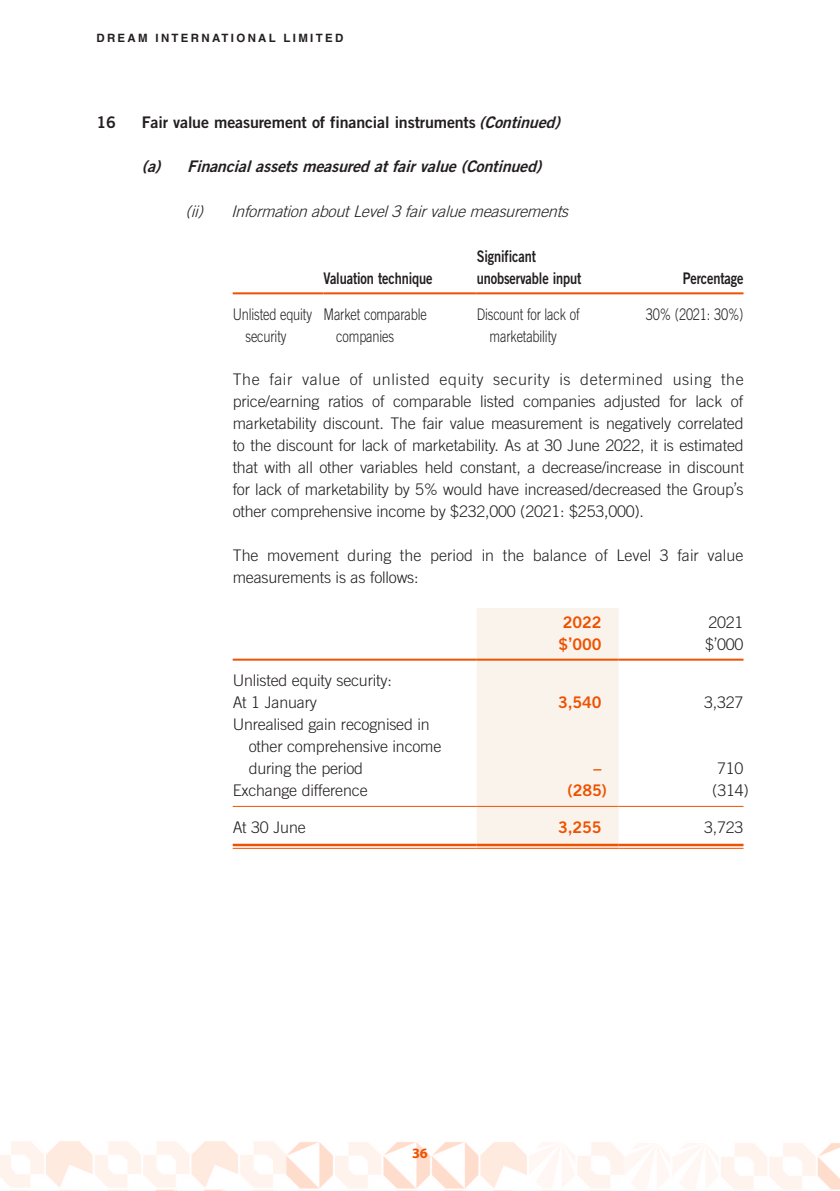
<style>
.page{position:relative;width:840px;height:1191px;background:#fff}
.page>*{position:absolute;margin:0;border:0;box-sizing:border-box;transform-origin:0 0}
.t1{font:300 16px/22px "Trade Gothic LT Std";letter-spacing:-.01em;color:#231f20}
.t2{font:300 16px/22px "Trade Gothic LT Std";letter-spacing:-.01em;color:#231f20;scale:.8 1}
.t3{font:16px/22px "Trade Gothic LT Std Bd 2";letter-spacing:-.01em;color:#231f20;scale:.8 1}
.t4{font:16px "Trade Gothic LT Std Bd 2";letter-spacing:-.01em;color:#231f20}
.t5{font:italic 16px "Trade Gothic LT Std Bd 2";color:#231f20}
.t6{font:italic 300 16px "Trade Gothic LT Std";color:#231f20}
.t7{font:16px "Trade Gothic LT Std Bd 2";letter-spacing:-.01em;color:#ed5200}
.t8{font:700 14.4px "Myriad Pro";color:#ed5200}
.t9{font:700 11.4px "Helvetica LT Std";letter-spacing:.2em;color:#231f20}
.s1{font-style:italic}
</style>
<div class="page">
<img style="left:0;top:292px;width:839px;height:899px">
<hr style="left:232px;top:292px;width:91px;height:2px;background:#ed5200">
<hr style="left:323px;top:292px;width:153px;height:2px;background:#ed5200">
<hr style="left:476px;top:292px;width:153px;height:2px;background:#ed5200">
<hr style="left:629px;top:292px;width:114px;height:2px;background:#ed5200">
<div style="left:476px;top:608px;width:142px;height:240px;background:#faf3ec"></div>
<hr style="left:232px;top:658px;width:244px;height:2px;background:#ed5200">
<hr style="left:476px;top:658px;width:142px;height:2px;background:#ed5200">
<hr style="left:618px;top:658px;width:125px;height:2px;background:#ed5200">
<hr style="left:232px;top:806px;width:244px;height:1px;background:#ed5200">
<hr style="left:476px;top:806px;width:142px;height:1px;background:#ed5200">
<hr style="left:618px;top:806px;width:125px;height:1px;background:#ed5200">
<hr style="left:232px;top:843px;width:244px;height:3px;background:#ed5200">
<hr style="left:232px;top:848px;width:244px;height:1px;background:#ed5200">
<hr style="left:476px;top:843px;width:142px;height:3px;background:#ed5200">
<hr style="left:476px;top:848px;width:142px;height:1px;background:#ed5200">
<hr style="left:618px;top:843px;width:125px;height:3px;background:#ed5200">
<hr style="left:618px;top:848px;width:125px;height:1px;background:#ed5200">
<p class="t9" style="left:96px;top:31px;width:248px">DREAM INTERNATIONAL LIMITED</p>
<p class="t4" style="left:96px;top:112px;width:21px">16</p>
<p class="t4" style="left:142px;top:112px;width:424px">Fair value measurement of financial instruments <span class="s1">(Continued)</span></p>
<p class="t5" style="left:142px;top:157px;width:406px">(a) Financialassetsmeasuredatfairvalue(Continued)</p>
<p class="t6" style="left:185px;top:202px;width:24px">(ii)</p>
<p class="t6" style="left:231px;top:202px;width:343px">InformationaboutLevel3fairvaluemeasurements</p>
<p class="t3" style="left:323px;top:267px;width:138px">Valuation technique</p>
<p class="t3" style="left:476px;top:245px;width:132px">Significant unobservable input</p>
<p class="t3" style="left:682px;top:267px;width:77px">Percentage</p>
<p class="t2" style="left:245px;top:303px;width:85px;text-indent:-13px">Unlisted equity security</p>
<p class="t2" style="left:336px;top:303px;width:114px;text-indent:-13px">Market comparable companies</p>
<p class="t2" style="left:489px;top:303px;width:114px;text-indent:-13px">Discount for lack of marketability</p>
<p class="t2" style="left:645px;top:303px;width:123px">30% (2021: 30%)</p>
<p class="t1" style="left:232px;top:368px;width:512px;text-align:justify">The fair value of unlisted equity security is determined using the price/earning ratios of comparable listed companies adjusted for lack of marketability discount. The fair value measurement is negatively correlated to the discount for lack of marketability. As at 30 June 2022, it is estimated that with all other variables held constant, a decrease/increase in discount for lack of marketability by 5% would have increased/decreased the Group’s other comprehensive income by $232,000 (2021: $253,000).</p>
<p class="t1" style="left:232px;top:544px;width:512px">The movement during the period in the balance of Level 3 fair value measurements is as follows:</p>
<p class="t7" style="left:562px;top:612px;width:40px">2022</p>
<p class="t1" style="left:708px;top:611px;width:37px">2021</p>
<p class="t7" style="left:558px;top:634px;width:44px">$’000</p>
<p class="t1" style="left:704px;top:633px;width:40px">$’000</p>
<p class="t1" style="left:232px;top:669px;width:160px">Unlisted equity security:<br>At 1 January</p>
<p class="t7" style="left:558px;top:692px;width:45px">3,540</p>
<p class="t1" style="left:703px;top:691px;width:41px">3,327</p>
<p class="t1" style="left:248px;top:713px;width:194px;text-indent:-16px">Unrealised gain recognised in other comprehensive income during the period</p>
<p class="t7" style="left:593px;top:758px;width:9px">–</p>
<p class="t1" style="left:716px;top:757px;width:28px">710</p>
<p class="t1" style="left:232px;top:779px;width:136px">Exchange difference</p>
<p class="t7" style="left:567px;top:780px;width:41px">(285)</p>
<p class="t1" style="left:711px;top:779px;width:38px">(314)</p>
<p class="t1" style="left:232px;top:815px;width:74px">At 30 June</p>
<p class="t7" style="left:558px;top:817px;width:45px">3,255</p>
<p class="t1" style="left:703px;top:815px;width:41px">3,723</p>
<p class="t8" style="left:412px;top:1143px;width:17px">36</p>
</div>
